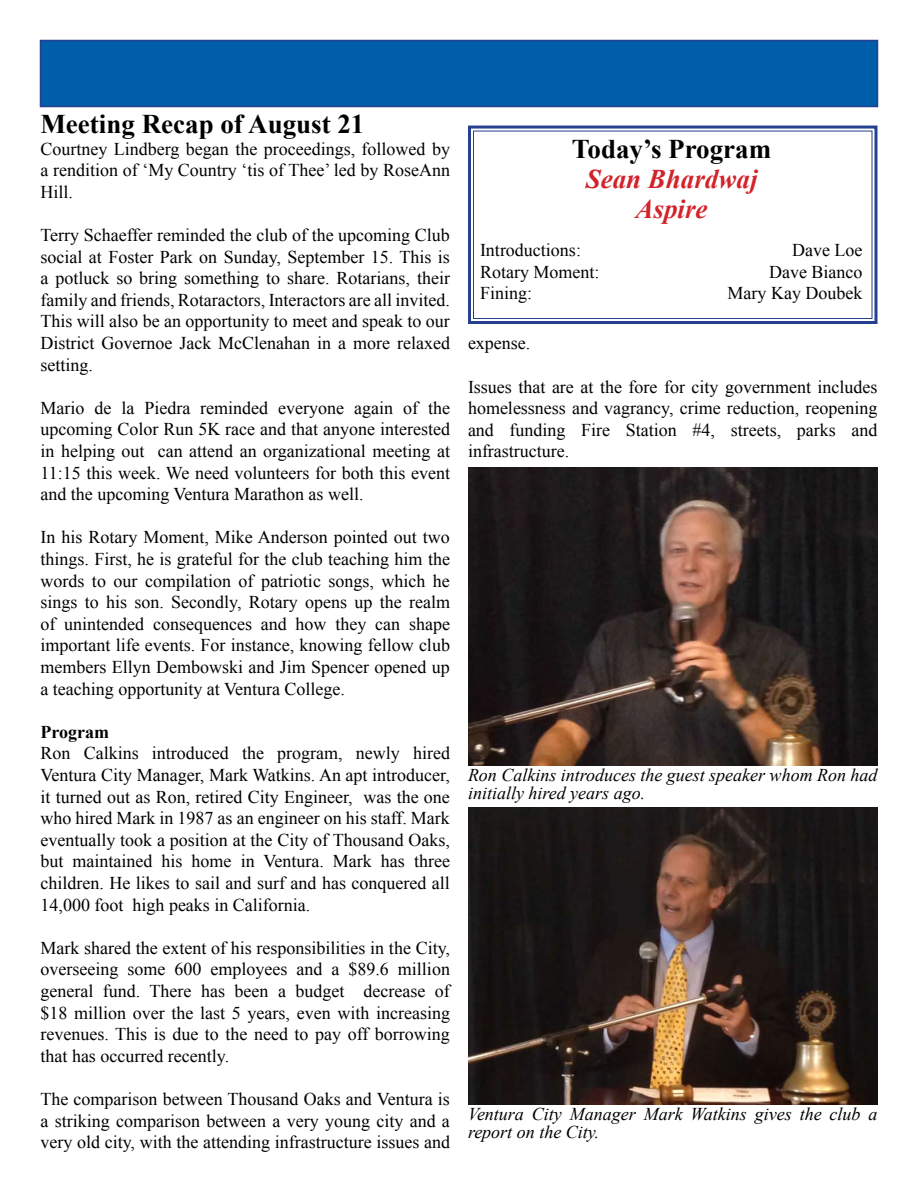
<style>
.page{position:relative;width:918px;height:1188px;background:#fff}
.page>*{position:absolute;margin:0;border:0;box-sizing:border-box;transform-origin:0 0}
.t1{font:700 27px "Times New Roman";color:#000}
.t2{font:italic 700 27px/30px "Times New Roman";color:#d2232a;text-align:center}
.t3{font:18px/21.6px "Times New Roman";color:#000;text-align:justify}
.t4{font:italic 18px/18px "Times New Roman";color:#000}
.t5{font:700 18px "Times New Roman";color:#000}
</style>
<div class="page">
<div style="left:40px;top:40px;width:838px;height:67px;background:#005daa;border:2px solid #25408f"></div>
<svg style="left:468px;top:125px;width:410px;height:199px"></svg>
<div style="left:473px;top:131px;width:400px;height:188px;border:1px solid #25408f"></div>
<img style="left:468px;top:808px;width:410px;height:297px">
<img style="left:468px;top:468px;width:410px;height:297px">
<h1 class="t1" style="left:40px;top:105px;width:325px">Meeting Recap of August 21</h1>
<p class="t3" style="left:40px;top:138px;width:411px">Courtney Lindberg began the proceedings, followed by a rendition of ‘My Country ‘tis of Thee’ led by RoseAnn Hill.</p>
<p class="t3" style="left:40px;top:224px;width:411px">Terry Schaeffer reminded the club of the upcoming Club social at Foster Park on Sunday, September 15. This is a potluck so bring something to share. Rotarians, their family and friends, Rotaractors, Interactors are all invited.<br>This will also be an opportunity to meet and speak to our District Governoe Jack McClenahan in a more relaxed setting.</p>
<p class="t3" style="left:40px;top:397px;width:411px">Mario de la Piedra reminded everyone again of the upcoming Color Run 5K race and that anyone interested in helping out can attend an organizational meeting at 11:15 this week. We need volunteers for both this event and the upcoming Ventura Marathon as well.</p>
<p class="t3" style="left:40px;top:526px;width:411px">In his Rotary Moment, Mike Anderson pointed out two things. First, he is grateful for the club teaching him the words to our compilation of patriotic songs, which he sings to his son. Secondly, Rotary opens up the realm of unintended consequences and how they can shape important life events. For instance, knowing fellow club members Ellyn Dembowski and Jim Spencer opened up a teaching opportunity at Ventura College.</p>
<p class="t5" style="left:40px;top:719px;width:70px">Program</p>
<p class="t3" style="left:40px;top:742px;width:411px">Ron Calkins introduced the program, newly hired Ventura City Manager, Mark Watkins. An apt introducer, it turned out as Ron, retired City Engineer, was the one who hired Mark in 1987 as an engineer on his staff. Mark eventually took a position at the City of Thousand Oaks, but maintained his home in Ventura. Mark has three children. He likes to sail and surf and has conquered all 14,000 foot high peaks in California.</p>
<p class="t3" style="left:40px;top:937px;width:411px">Mark shared the extent of his responsibilities in the City, overseeing some 600 employees and a $89.6 million general fund. There has been a budget decrease of $18 million over the last 5 years, even with increasing revenues. This is due to the need to pay off borrowing that has occurred recently.</p>
<p class="t3" style="left:40px;top:1088px;width:411px">The comparison between Thousand Oaks and Ventura is a striking comparison between a very young city and a very old city, with the attending infrastructure issues and</p>
<h1 class="t1" style="left:572px;top:130px;width:201px">Today’s Program</h1>
<h1 class="t2" style="left:586px;top:163px;width:173px">Sean Bhardwaj<br>Aspire</h1>
<p class="t3" style="left:480px;top:239px;width:102px">Introductions:</p>
<p class="t3" style="left:792px;top:239px;width:72px">Dave Loe</p>
<p class="t3" style="left:480px;top:261px;width:121px">Rotary Moment:</p>
<p class="t3" style="left:769px;top:261px;width:95px">Dave Bianco</p>
<p class="t3" style="left:480px;top:282px;width:54px">Fining:</p>
<p class="t3" style="left:728px;top:282px;width:136px">Mary Kay Doubek</p>
<p class="t3" style="left:468px;top:332px;width:64px">expense.</p>
<p class="t3" style="left:468px;top:376px;width:411px">Issues that are at the fore for city government includes homelessness and vagrancy, crime reduction, reopening and funding Fire Station #4, streets, parks and infrastructure.</p>
<p class="t4" style="left:468px;top:765px;width:411px">Ron Calkins introduces the guest speaker whom Ron had initially hired years ago.</p>
<p class="t4" style="left:468px;top:1105px;width:411px">Ventura City Manager Mark Watkins gives the club a report on the City.</p>
</div>
